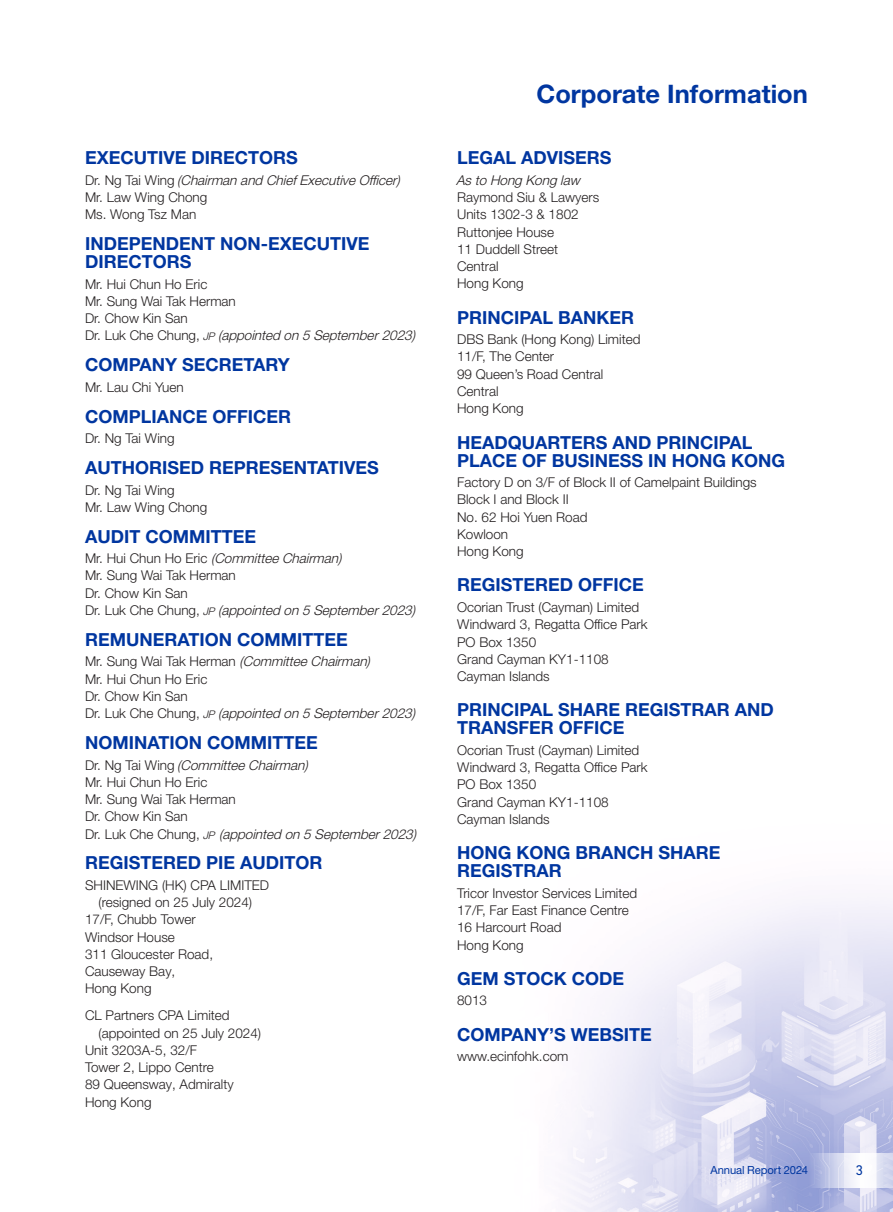
<style>
.page{position:relative;width:893px;height:1212px;background:#fff}
.page>*{position:absolute;margin:0;border:0;box-sizing:border-box;transform-origin:0 0}
.t1{font:700 25.5px "Helvetica Neue LT Pro";color:#0036a0}
._01_Heading_1{font:700 18px/18px "Helvetica Neue LT Pro";color:#0036a0}
.t2{font:14.25px "DIN Next LT Pro";color:#0036a0}
._00_Body_text{font:300 13.5px "Helvetica Neue LT Pro";color:#231f20}
._00_Body_text-2{font:italic 300 13.5px "Helvetica Neue LT Pro";color:#231f20}
.t3{font:11.25px "Helvetica Neue LT Pro";letter-spacing:-.01em;color:#0036a0}
.s1{font-style:normal}
.s2{font-size:10.5px}
.s3{font-style:italic}
</style>
<div class="page">
<img style="left:566px;top:900px;width:327px;height:312px">
<svg style="left:809px;top:1153px;width:84px;height:34px"></svg>
<p class="_01_Heading_1" style="left:85px;top:148px;width:214px">EXECUTIVE DIRECTORS</p>
<p class="_00_Body_text-2" style="left:85px;top:172px;width:316px"><span class="s1">D r . N g Ta i W i n g</span> (Chairman and ChiefExecutive Officer)</p>
<p class="_00_Body_text" style="left:85px;top:189px;width:124px">Mr. Law Wing Chong</p>
<p class="_00_Body_text" style="left:85px;top:206px;width:113px">Ms. Wong Tsz Man</p>
<p class="_01_Heading_1" style="left:85px;top:234px;width:286px">INDEPENDENT NON-EXECUTIVE<br>DIRECTORS</p>
<p class="_00_Body_text" style="left:85px;top:276px;width:124px">Mr. Hui Chun Ho Eric</p>
<p class="_00_Body_text" style="left:85px;top:293px;width:152px">Mr. Sung Wai Tak Herman</p>
<p class="_00_Body_text" style="left:85px;top:310px;width:104px">Dr. Chow Kin San</p>
<p class="_00_Body_text-2" style="left:85px;top:327px;width:332px"><span class="s1">D r . L u k C h e C h u n g ,</span> <span class="s2">JP</span> (appointed on 5 September2023)</p>
<p class="_01_Heading_1" style="left:85px;top:355px;width:206px">COMPANY SECRETARY</p>
<p class="_00_Body_text" style="left:85px;top:379px;width:100px">Mr. Lau Chi Yuen</p>
<p class="_01_Heading_1" style="left:85px;top:407px;width:207px">COMPLIANCE OFFICER</p>
<p class="_00_Body_text" style="left:85px;top:430px;width:91px">Dr. Ng Tai Wing</p>
<p class="_01_Heading_1" style="left:85px;top:458px;width:295px">AUTHORISED REPRESENTATIVES</p>
<p class="_00_Body_text" style="left:85px;top:481px;width:91px">Dr. Ng Tai Wing</p>
<p class="_00_Body_text" style="left:85px;top:499px;width:124px">Mr. Law Wing Chong</p>
<p class="_01_Heading_1" style="left:85px;top:527px;width:172px">AUDIT COMMITTEE</p>
<p class="_00_Body_text-2" style="left:85px;top:550px;width:258px"><span class="s1">M r . H u i C h u n H o E r i c</span> (Committee Chairman)</p>
<p class="_00_Body_text" style="left:85px;top:567px;width:152px">Mr. Sung Wai Tak Herman</p>
<p class="_00_Body_text" style="left:85px;top:585px;width:104px">Dr. Chow Kin San</p>
<p class="_00_Body_text-2" style="left:85px;top:602px;width:332px"><span class="s1">D r . L u k C h e C h u n g ,</span> <span class="s2">JP</span> (appointed on 5 September2023)</p>
<p class="_01_Heading_1" style="left:85px;top:630px;width:264px">REMUNERATION COMMITTEE</p>
<p class="_00_Body_text" style="left:85px;top:653px;width:287px">M r . S u n g Wa i Ta k H e r m a n <span class="s3">(Committee Chairman)</span></p>
<p class="_00_Body_text" style="left:85px;top:670px;width:124px">Mr. Hui Chun Ho Eric</p>
<p class="_00_Body_text" style="left:85px;top:688px;width:104px">Dr. Chow Kin San</p>
<p class="_00_Body_text-2" style="left:85px;top:705px;width:332px"><span class="s1">D r . L u k C h e C h u n g ,</span> <span class="s2">JP</span> (appointed on 5 September2023)</p>
<p class="_01_Heading_1" style="left:85px;top:733px;width:234px">NOMINATION COMMITTEE</p>
<p class="_00_Body_text-2" style="left:85px;top:756px;width:224px"><span class="s1">D r . N g Ta i W i n g</span> (Committee Chairman)</p>
<p class="_00_Body_text" style="left:85px;top:774px;width:124px">Mr. Hui Chun Ho Eric</p>
<p class="_00_Body_text" style="left:85px;top:791px;width:152px">Mr. Sung Wai Tak Herman</p>
<p class="_00_Body_text" style="left:85px;top:808px;width:104px">Dr. Chow Kin San</p>
<p class="_00_Body_text-2" style="left:85px;top:825px;width:333px"><span class="s1">D r . L u k C h e C h u n g ,</span> <span class="s2">JP</span> (appointed on 5 September2023)</p>
<p class="_01_Heading_1" style="left:85px;top:853px;width:239px">REGISTERED PIE AUDITOR</p>
<p class="_00_Body_text" style="left:85px;top:877px;width:186px">SHINEWING (HK) CPA LIMITED</p>
<p class="_00_Body_text" style="left:99px;top:894px;width:155px">(resigned on 25 July 2024)</p>
<p class="_00_Body_text" style="left:85px;top:911px;width:112px">17/F, Chubb Tower</p>
<p class="_00_Body_text" style="left:85px;top:928px;width:91px">Windsor House</p>
<p class="_00_Body_text" style="left:85px;top:946px;width:130px">311 Gloucester Road,</p>
<p class="_00_Body_text" style="left:85px;top:963px;width:92px">Causeway Bay,</p>
<p class="_00_Body_text" style="left:85px;top:980px;width:68px">Hong Kong</p>
<p class="_00_Body_text" style="left:85px;top:1007px;width:146px">CL Partners CPA Limited</p>
<p class="_00_Body_text" style="left:99px;top:1024px;width:164px">(appointed on 25 July 2024)</p>
<p class="_00_Body_text" style="left:85px;top:1042px;width:114px">Unit 3203A-5, 32/F</p>
<p class="_00_Body_text" style="left:85px;top:1059px;width:130px">Tower 2, Lippo Centre</p>
<p class="_00_Body_text" style="left:85px;top:1076px;width:150px">89 Queensway, Admiralty</p>
<p class="_00_Body_text" style="left:85px;top:1093px;width:68px">Hong Kong</p>
<h1 class="t1" style="left:536px;top:78px;width:273px">Corporate Information</h1>
<p class="_01_Heading_1" style="left:457px;top:148px;width:156px">LEGAL ADVISERS</p>
<p class="_00_Body_text-2" style="left:456px;top:172px;width:129px">Asto Hong Kong law</p>
<p class="_00_Body_text" style="left:457px;top:189px;width:144px">Raymond Siu &amp; Lawyers</p>
<p class="_00_Body_text" style="left:457px;top:206px;width:123px">Units 1302-3 &amp; 1802</p>
<p class="_00_Body_text" style="left:457px;top:223px;width:99px">Ruttonjee House</p>
<p class="_00_Body_text" style="left:457px;top:241px;width:103px">11 Duddell Street</p>
<p class="_00_Body_text" style="left:457px;top:258px;width:43px">Central</p>
<p class="_00_Body_text" style="left:457px;top:275px;width:68px">Hong Kong</p>
<p class="_01_Heading_1" style="left:457px;top:308px;width:178px">PRINCIPAL BANKER</p>
<p class="_00_Body_text" style="left:457px;top:331px;width:185px">DBS Bank (Hong Kong) Limited</p>
<p class="_00_Body_text" style="left:457px;top:348px;width:99px">11/F, The Center</p>
<p class="_00_Body_text" style="left:457px;top:366px;width:148px">99 Queen’s Road Central</p>
<p class="_00_Body_text" style="left:457px;top:383px;width:43px">Central</p>
<p class="_00_Body_text" style="left:457px;top:400px;width:68px">Hong Kong</p>
<p class="_01_Heading_1" style="left:457px;top:433px;width:330px">HEADQUARTERS AND PRINCIPAL<br>PLACE OF BUSINESS IN HONG KONG</p>
<p class="_00_Body_text" style="left:457px;top:474px;width:301px">Factory D on 3/F of Block II of Camelpaint Buildings</p>
<p class="_00_Body_text" style="left:457px;top:491px;width:113px">Block I and Block II</p>
<p class="_00_Body_text" style="left:457px;top:508px;width:132px">No. 62 Hoi Yuen Road</p>
<p class="_00_Body_text" style="left:457px;top:526px;width:53px">Kowloon</p>
<p class="_00_Body_text" style="left:457px;top:543px;width:68px">Hong Kong</p>
<p class="_01_Heading_1" style="left:457px;top:576px;width:188px">REGISTERED OFFICE</p>
<p class="_00_Body_text" style="left:457px;top:599px;width:184px">Ocorian Trust (Cayman) Limited</p>
<p class="_00_Body_text" style="left:457px;top:616px;width:192px">Windward 3, Regatta Office Park</p>
<p class="_00_Body_text" style="left:457px;top:633px;width:81px">PO Box 1350</p>
<p class="_00_Body_text" style="left:457px;top:651px;width:153px">Grand Cayman KY1-1108</p>
<p class="_00_Body_text" style="left:457px;top:668px;width:94px">Cayman Islands</p>
<p class="_01_Heading_1" style="left:457px;top:700px;width:318px">PRINCIPAL SHARE REGISTRAR AND<br>TRANSFER OFFICE</p>
<p class="_00_Body_text" style="left:457px;top:742px;width:184px">Ocorian Trust (Cayman) Limited</p>
<p class="_00_Body_text" style="left:457px;top:759px;width:192px">Windward 3, Regatta Office Park</p>
<p class="_00_Body_text" style="left:457px;top:776px;width:81px">PO Box 1350</p>
<p class="_00_Body_text" style="left:457px;top:793px;width:153px">Grand Cayman KY1-1108</p>
<p class="_00_Body_text" style="left:457px;top:811px;width:94px">Cayman Islands</p>
<p class="_01_Heading_1" style="left:457px;top:843px;width:265px">HONG KONG BRANCH SHARE<br>REGISTRAR</p>
<p class="_00_Body_text" style="left:457px;top:885px;width:182px">Tricor Investor Services Limited</p>
<p class="_00_Body_text" style="left:457px;top:902px;width:173px">17/F, Far East Finance Centre</p>
<p class="_00_Body_text" style="left:457px;top:919px;width:106px">16 Harcourt Road</p>
<p class="_00_Body_text" style="left:457px;top:936px;width:68px">Hong Kong</p>
<p class="_01_Heading_1" style="left:457px;top:969px;width:169px">GEM STOCK CODE</p>
<p class="_00_Body_text" style="left:457px;top:992px;width:32px">8013</p>
<p class="_01_Heading_1" style="left:457px;top:1025px;width:196px">COMPANY’S WEBSITE</p>
<p class="_00_Body_text" style="left:457px;top:1048px;width:113px">www.ecinfohk.com</p>
<p class="t3" style="left:710px;top:1163px;width:99px">Annual Report 2024</p>
<p class="t2" style="left:856px;top:1162px;width:9px">3</p>
</div>
